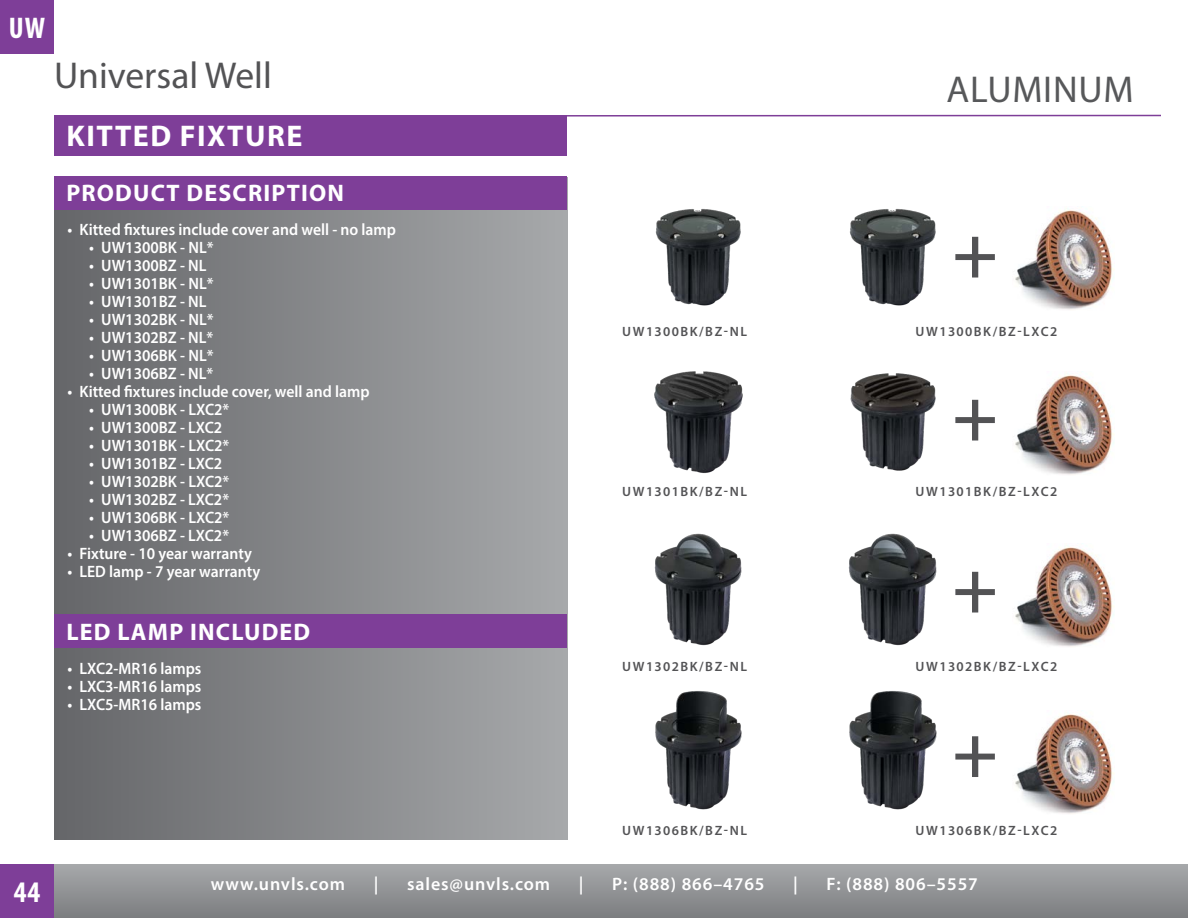
<style>
.page{position:relative;width:1188px;height:918px;background:#fff}
.page>*{position:absolute;margin:0;border:0;box-sizing:border-box;transform-origin:0 0}
.t1{font:600 76.5px "Myriad Pro";color:#535355}
.Product_Type{font:37.5px "Myriad Pro";color:#535355}
.Product_number_large{font:37.5px "Myriad Pro";letter-spacing:.02em;color:#57585a}
.t2{font:700 30px "Myriad Pro";letter-spacing:.05em;color:#fff}
.Corners{font:700 condensed 30px "Myriad Pro";color:#fff}
.t3{font:700 24px "Myriad Pro";letter-spacing:.05em;color:#fff}
.t4{font:600 18px "Myriad Pro";letter-spacing:.05em;color:#fff}
.t5{font:600 16.5px "Myriad Pro";color:#fff;scale:.95 1}
.product_code{font:600 13.5px "Myriad Pro";letter-spacing:.11em;color:#535355}
</style>
<div class="page">
<div style="left:0;top:864px;width:1188px;height:54px;background:linear-gradient(to bottom,#a7a9ab,#7d7e81)"></div>
<svg style="left:567px;top:114px;width:594px;height:3px;background:#be9ecb"></svg>
<div style="left:54px;top:177px;width:513px;height:663px;background:linear-gradient(to right,#656669,#a7a9ab)"></div>
<div style="left:54px;top:115px;width:513px;height:41px;background:#7e3e98"></div>
<div style="left:54px;top:614px;width:513px;height:34px;background:#7e3e98"></div>
<div style="left:54px;top:176px;width:513px;height:34px;background:#7e3e98"></div>
<div style="left:0;top:0;width:54px;height:54px;background:#7e3e98"></div>
<div style="left:0;top:864px;width:54px;height:54px;background:#7e3e98"></div>
<img style="left:655px;top:209px;width:86px;height:97px">
<img style="left:1015px;top:210px;width:99px;height:100px">
<img style="left:850px;top:209px;width:86px;height:97px">
<img style="left:1015px;top:371px;width:99px;height:104px">
<img style="left:850px;top:373px;width:86px;height:98px">
<img style="left:654px;top:371px;width:89px;height:102px">
<img style="left:1015px;top:543px;width:99px;height:104px">
<img style="left:848px;top:533px;width:89px;height:113px">
<img style="left:654px;top:533px;width:88px;height:113px">
<img style="left:1015px;top:714px;width:99px;height:100px">
<img style="left:849px;top:691px;width:88px;height:119px">
<img style="left:655px;top:691px;width:87px;height:119px">
<p class="Corners" style="left:9px;top:10px;width:38px">UW</p>
<p class="Product_Type" style="left:54px;top:53px;width:219px">Universal Well</p>
<h3 class="t2" style="left:66px;top:117px;width:238px">KITTED FIXTURE</h3>
<h3 class="t3" style="left:66px;top:178px;width:279px">PRODUCT DESCRIPTION</h3>
<p class="t5" style="left:68px;top:219px;width:347px">• Kitted fixtures include cover and well - no lamp</p>
<p class="t5" style="left:89px;top:237px;width:132px">• UW1300BK - NL*</p>
<p class="t5" style="left:89px;top:255px;width:125px">• UW1300BZ - NL</p>
<p class="t5" style="left:89px;top:273px;width:132px">• UW1301BK - NL*</p>
<p class="t5" style="left:89px;top:291px;width:125px">• UW1301BZ - NL</p>
<p class="t5" style="left:89px;top:309px;width:132px">• UW1302BK - NL*</p>
<p class="t5" style="left:89px;top:327px;width:132px">• UW1302BZ - NL*</p>
<p class="t5" style="left:89px;top:345px;width:132px">• UW1306BK - NL*</p>
<p class="t5" style="left:89px;top:363px;width:132px">• UW1306BZ - NL*</p>
<p class="t5" style="left:68px;top:381px;width:320px">• Kitted fixtures include cover, well and lamp</p>
<p class="t5" style="left:89px;top:399px;width:149px">• UW1300BK - LXC2*</p>
<p class="t5" style="left:89px;top:417px;width:142px">• UW1300BZ - LXC2</p>
<p class="t5" style="left:89px;top:435px;width:149px">• UW1301BK - LXC2*</p>
<p class="t5" style="left:89px;top:453px;width:142px">• UW1301BZ - LXC2</p>
<p class="t5" style="left:89px;top:471px;width:149px">• UW1302BK - LXC2*</p>
<p class="t5" style="left:89px;top:489px;width:149px">• UW1302BZ - LXC2*</p>
<p class="t5" style="left:89px;top:507px;width:149px">• UW1306BK - LXC2*</p>
<p class="t5" style="left:89px;top:525px;width:149px">• UW1306BZ - LXC2*</p>
<p class="t5" style="left:68px;top:543px;width:196px">• Fixture - 10 year warranty</p>
<p class="t5" style="left:68px;top:561px;width:204px">• LED lamp - 7 year warranty</p>
<h3 class="t3" style="left:66px;top:617px;width:245px">LED LAMP INCLUDED</h3>
<p class="t5" style="left:68px;top:658px;width:143px">• LXC2-MR16 lamps</p>
<p class="t5" style="left:68px;top:676px;width:143px">• LXC3-MR16 lamps</p>
<p class="t5" style="left:68px;top:694px;width:143px">• LXC5-MR16 lamps</p>
<p class="Product_number_large" style="left:947px;top:66px;width:189px">ALUMINUM</p>
<p class="t1" style="left:952px;top:203px;width:47px">+</p>
<p class="product_code" style="left:622px;top:322px;width:127px">UW1300BK/BZ-NL</p>
<p class="product_code" style="left:916px;top:322px;width:143px">UW1300BK/BZ-LXC2</p>
<p class="t1" style="left:952px;top:366px;width:47px">+</p>
<p class="product_code" style="left:622px;top:482px;width:127px">UW1301BK/BZ-NL</p>
<p class="product_code" style="left:916px;top:482px;width:143px">UW1301BK/BZ-LXC2</p>
<p class="t1" style="left:952px;top:538px;width:47px">+</p>
<p class="product_code" style="left:622px;top:657px;width:127px">UW1302BK/BZ-NL</p>
<p class="product_code" style="left:916px;top:657px;width:143px">UW1302BK/BZ-LXC2</p>
<p class="t1" style="left:952px;top:703px;width:47px">+</p>
<p class="Corners" style="left:14px;top:874px;width:28px">44</p>
<p class="product_code" style="left:622px;top:822px;width:127px">UW1306BK/BZ-NL</p>
<p class="product_code" style="left:916px;top:822px;width:143px">UW1306BK/BZ-LXC2</p>
<p class="t4" style="left:211px;top:873px;width:136px">www.unvls.com</p>
<p class="t4" style="left:374px;top:873px;width:6px">|</p>
<p class="t4" style="left:407px;top:873px;width:145px">sales@unvls.com</p>
<p class="t4" style="left:579px;top:873px;width:6px">|</p>
<p class="t4" style="left:612px;top:873px;width:154px">P: (888) 866–4765</p>
<p class="t4" style="left:793px;top:873px;width:6px">|</p>
<p class="t4" style="left:827px;top:873px;width:153px">F: (888) 806–5557</p>
</div>
